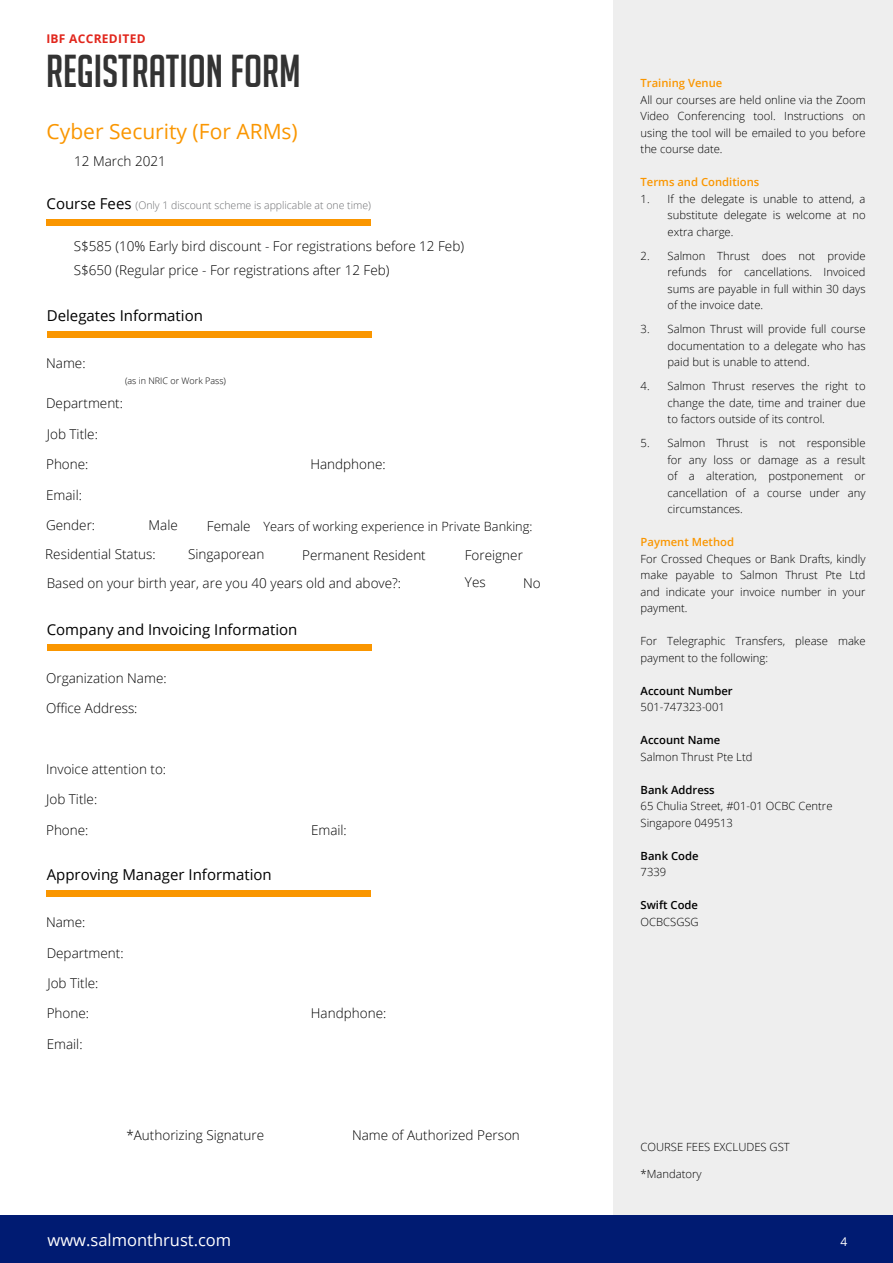
<style>
.page{position:relative;width:893px;height:1263px;background:#fff}
.page>*{position:absolute;margin:0;border:0;box-sizing:border-box;transform-origin:0 0}
.t1{font:45px "Big Noodle Titling";color:#333}
.t2{font:21px "Open Sans";color:#fa9600}
.t3{font:16.5px "Open Sans";color:#fff}
.t4{font:15px "Open Sans";color:#000}
.t5{font:300 13.5px/24.8px "Open Sans";color:#000}
.t6{font:300 12.75px "Open Sans";color:#000}
.t7{font:700 12px "Open Sans";letter-spacing:.025em;color:#e1261c}
.t8{font:12px "Open Sans";color:#fff}
.t9{font:300 11.25px/16.5px "Open Sans";color:#000;text-align:justify}
.t10{font:600 11.25px "Open Sans";color:#000}
.t11{font:600 11.25px "Open Sans";color:#fa9600}
.t12{font:300 10.5px "Open Sans";color:#6d6e71}
.t13{font:300 9px "Open Sans";color:#000}
.s1{font-weight:400;font-size:15px;color:#000}
.s2{font-size:13.5px}
</style>
<div class="page">
<div style="left:613px;top:0;width:280px;height:1221px;background:#eee"></div>
<div style="left:0;top:1216px;width:893px;height:47px;background:#001b72"></div>
<div style="left:46px;top:219px;width:325px;height:7px;background:#fa9600"></div>
<div style="left:47px;top:331px;width:324px;height:7px;background:#fa9600"></div>
<div style="left:47px;top:644px;width:324px;height:7px;background:#fa9600"></div>
<div style="left:46px;top:890px;width:325px;height:7px;background:#fa9600"></div>
<p class="t7" style="left:46px;top:30px;width:101px">IBF ACCREDITED</p>
<h1 class="t1" style="left:46px;top:47px;width:256px">REGISTRATION FORM</h1>
<h2 class="t2" style="left:47px;top:117px;width:253px">Cyber Security (For ARMs)</h2>
<p class="t5" style="left:74px;top:148px;width:93px">12 March 2021</p>
<p class="t12" style="left:47px;top:198px;width:326px"><span class="s1">Course Fees</span> (Only 1 discount scheme is applicable at one time)</p>
<p class="t5" style="left:74px;top:233px;width:392px">S$585 (10% Early bird discount - For registrations before 12 Feb)<br>S$650 (Regular price - For registrations after 12 Feb)</p>
<h3 class="t4" style="left:47px;top:305px;width:158px">Delegates Information</h3>
<p class="t5" style="left:46px;top:350px;width:41px">Name:</p>
<p class="t5" style="left:46px;top:391px;width:78px">Department:</p>
<p class="t13" style="left:125px;top:374px;width:102px">(as in NRIC or Work Pass)</p>
<p class="t5" style="left:47px;top:421px;width:53px">Job Title:</p>
<p class="t5" style="left:46px;top:452px;width:44px">Phone:</p>
<p class="t5" style="left:310px;top:452px;width:77px">Handphone:</p>
<p class="t5" style="left:46px;top:482px;width:37px">Email:</p>
<p class="t5" style="left:46px;top:512px;width:51px">Gender:</p>
<p class="t5" style="left:149px;top:512px;width:31px">Male</p>
<p class="t6" style="left:207px;top:518px;width:327px"><span class="s2">Female</span> Years of working experience in Private Banking:</p>
<p class="t5" style="left:45px;top:541px;width:112px">Residential Status:</p>
<p class="t5" style="left:188px;top:541px;width:78px">Singaporean</p>
<p class="t5" style="left:302px;top:542px;width:125px">Permanent Resident</p>
<p class="t5" style="left:465px;top:542px;width:60px">Foreigner</p>
<p class="t5" style="left:47px;top:570px;width:356px">Based on your birth year, are you 40 years old and above?:</p>
<p class="t5" style="left:465px;top:569px;width:22px">Yes</p>
<p class="t5" style="left:523px;top:570px;width:19px">No</p>
<h3 class="t4" style="left:47px;top:619px;width:252px">Company and Invoicing Information</h3>
<p class="t5" style="left:46px;top:665px;width:122px">Organization Name:</p>
<p class="t5" style="left:46px;top:695px;width:93px">Office Address:</p>
<p class="t5" style="left:46px;top:756px;width:122px">Invoice attention to:</p>
<p class="t5" style="left:46px;top:787px;width:53px">Job Title:</p>
<p class="t5" style="left:46px;top:817px;width:44px">Phone:</p>
<p class="t5" style="left:311px;top:817px;width:37px">Email:</p>
<h3 class="t4" style="left:47px;top:864px;width:227px">Approving Manager Information</h3>
<p class="t5" style="left:46px;top:909px;width:41px">Name:</p>
<p class="t5" style="left:47px;top:940px;width:78px">Department:</p>
<p class="t5" style="left:47px;top:970px;width:53px">Job Title:</p>
<p class="t5" style="left:47px;top:1001px;width:44px">Phone:</p>
<p class="t5" style="left:311px;top:1001px;width:77px">Handphone:</p>
<p class="t5" style="left:47px;top:1031px;width:37px">Email:</p>
<p class="t5" style="left:126px;top:1122px;width:139px">*Authorizing Signature</p>
<p class="t5" style="left:352px;top:1122px;width:169px">Name of Authorized Person</p>
<p class="t11" style="left:641px;top:75px;width:83px">Training Venue</p>
<p class="t9" style="left:641px;top:91px;width:227px">All our courses are held online via the Zoom Video Conferencing tool. Instructions on using the tool will be emailed to you before the course date.</p>
<p class="t11" style="left:641px;top:174px;width:120px">Terms and Conditions</p>
<p class="t9" style="left:668px;top:190px;width:200px;text-indent:-27px">1. If the delegate is unable to attend, a substitute delegate is welcome at no extra charge.</p>
<p class="t9" style="left:668px;top:247px;width:200px;text-indent:-27px">2. Salmon Thrust does not provide refunds for cancellations. Invoiced sums are payable in full within 30 days of the invoice date.</p>
<p class="t9" style="left:668px;top:320px;width:200px;text-indent:-27px">3. Salmon Thrust will provide full course documentation to a delegate who has paid but is unable to attend.</p>
<p class="t9" style="left:668px;top:377px;width:200px;text-indent:-27px">4. Salmon Thrust reserves the right to change the date, time and trainer due to factors outside of its control.</p>
<p class="t9" style="left:668px;top:434px;width:200px;text-indent:-27px">5. Salmon Thrust is not responsible for any loss or damage as a result of a alteration, postponement or cancellation of a course under any circumstances.</p>
<p class="t11" style="left:641px;top:534px;width:95px">Payment Method</p>
<p class="t9" style="left:641px;top:550px;width:227px">For Crossed Cheques or Bank Drafts, kindly make payable to Salmon Thrust Pte Ltd and indicate your invoice number in your payment.</p>
<p class="t9" style="left:641px;top:632px;width:227px">For Telegraphic Transfers, please make payment to the following:</p>
<p class="t10" style="left:641px;top:683px;width:94px">Account Number</p>
<p class="t9" style="left:641px;top:698px;width:86px">501-747323-001</p>
<p class="t10" style="left:641px;top:732px;width:81px">Account Name</p>
<p class="t9" style="left:641px;top:748px;width:113px">Salmon Thrust Pte Ltd</p>
<p class="t10" style="left:641px;top:782px;width:76px">Bank Address</p>
<p class="t9" style="left:641px;top:797px;width:193px">65 Chulia Street, #01-01 OCBC Centre<br>Singapore 049513</p>
<p class="t10" style="left:641px;top:848px;width:59px">Bank Code</p>
<p class="t9" style="left:641px;top:863px;width:27px">7339</p>
<p class="t10" style="left:641px;top:897px;width:59px">Swift Code</p>
<p class="t9" style="left:641px;top:913px;width:60px">OCBCSGSG</p>
<p class="t9" style="left:641px;top:1138px;width:151px">COURSE FEES EXCLUDES GST</p>
<p class="t9" style="left:641px;top:1165px;width:63px">*Mandatory</p>
<h3 class="t3" style="left:48px;top:1228px;width:185px">www.salmonthrust.com</h3>
<p class="t8" style="left:841px;top:1233px;width:8px">4</p>
</div>
